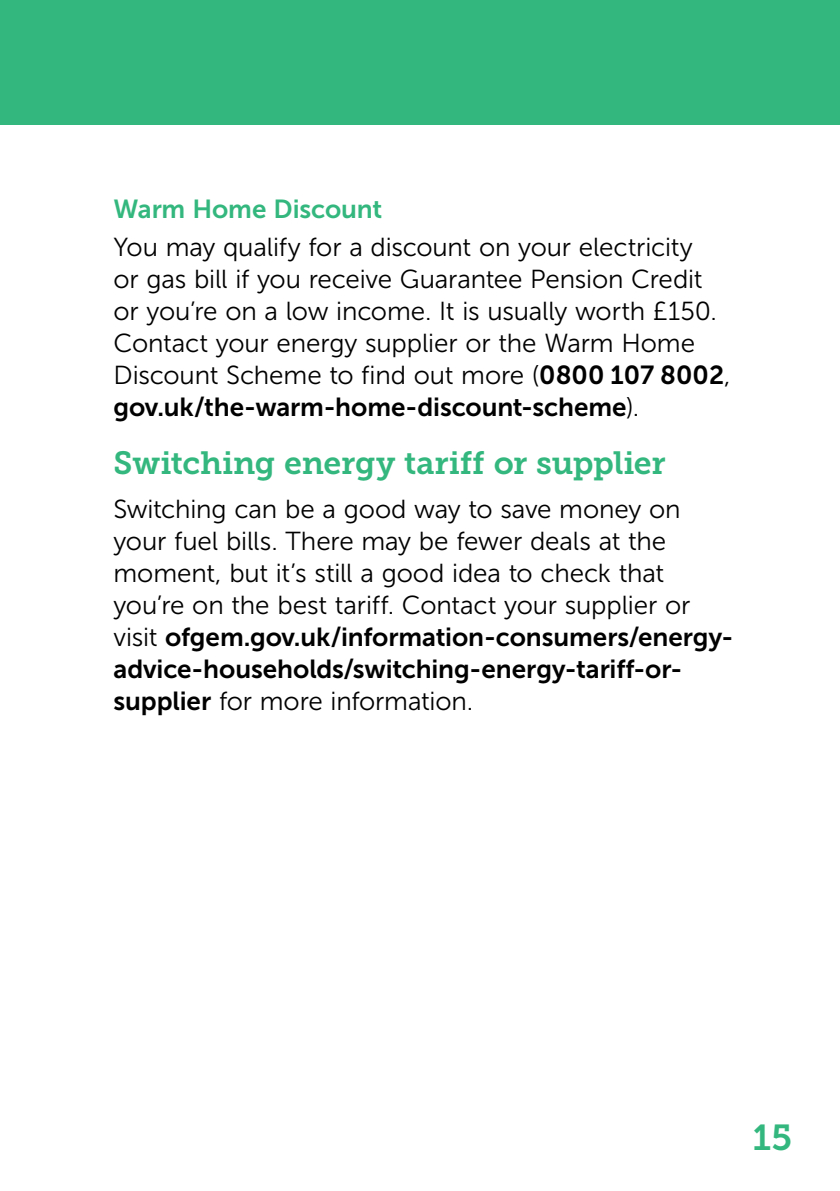
<style>
.page{position:relative;width:840px;height:1191px;background:#fff}
.page>*{position:absolute;margin:0;border:0;box-sizing:border-box;transform-origin:0 0}
.t1{font:36px "Museo Slab 700";color:#34b77e}
.t2{font:32px "Museo Slab 700";letter-spacing:-.005em;color:#34b77e}
.Body{font:26px/32px "Museo Sans 300";letter-spacing:-.005em;color:#000}
.t3{font:26px "Museo Sans 700";letter-spacing:-.005em;color:#34b77e}
.s1{font-family:"Museo Sans 700"}
</style>
<div class="page">
<div style="left:0;top:0;width:839px;height:125px;background:#34b77e"></div>
<h4 class="t3" style="left:113px;top:194px;width:270px">Warm Home Discount</h4>
<p class="Body" style="left:113px;top:231px;width:618px">You may qualify for a discount on your electricity<br>or gas bill if you receive Guarantee Pension Credit or you’re on a low income. It is usually worth £150.<br>Contact your energy supplier or the Warm Home Discount Scheme to find out more (<span class="s1">0800 107 8002</span>, <span class="s1">gov.uk/the-warm-home-discount-scheme</span>).</p>
<h3 class="t2" style="left:113px;top:445px;width:553px">Switching energy tariff or supplier</h3>
<p class="Body" style="left:113px;top:493px;width:621px">Switching can be a good way to save money on your fuel bills. There may be fewer deals at the moment, but it’s still a good idea to check that you’re on the best tariff. Contact your supplier or visit <span class="s1">ofgem.gov.uk/information-consumers/energy&shy;advice-households/switching-energy-tariff-or&shy;supplier</span> for more information.</p>
<h1 class="t1" style="left:752px;top:1117px;width:41px">15</h1>
</div>
